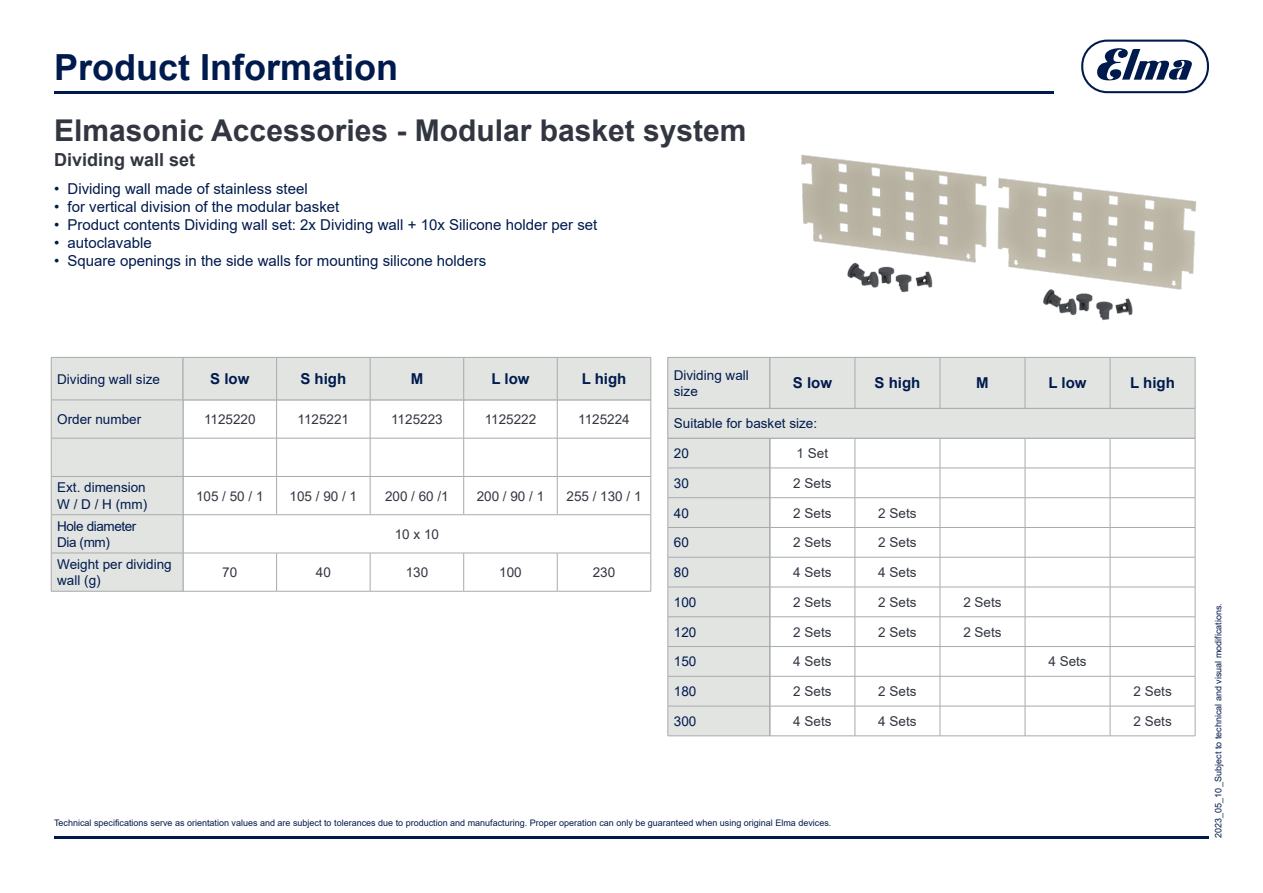
<style>
.page{position:relative;width:1263px;height:893px;background:#fff}
.page>*{position:absolute;margin:0;border:0;box-sizing:border-box;transform-origin:0 0}
.t1{font:700 36px "Arial";color:#001a4d}
.Arial_20_Bold_Grey{font:700 30px "Arial";color:#323640}
.Arial_12_Bold_Grey_I{font:700 18px "Arial";color:#323640}
.Arial_11_Reg_Blue{font:15px "Arial";color:#001a4d}
.Arial_10_Bold_Blue_M{font:700 15px "Arial";color:#001a4d}
.Arial_9_Reg_Grey_Mit{font:13.5px "Arial";color:#323640}
.Arial_9_Reg_Blue_Lin{font:13.5px/16.2px "Arial";color:#001a4d}
.Arial_14_Reg_Grey_Mi{font:13.5px "Arial";color:#323640}
.Arial_10_Bold_Blue_M-2{font:13.5px "Arial";color:#001a4d}
.Arial_9_Reg_Blue_Lin-2{font:13.5px "Arial";letter-spacing:-.03em;color:#001a4d}
.Arial_6_Reg_Blue{font:9px "Arial";color:#001a4d}
</style>
<div class="page">
<svg style="left:1081px;top:40px;width:128px;height:53px"></svg>
<hr style="left:54px;top:91px;width:999px;height:2px;background:#001a4d">
<hr style="left:54px;top:837px;width:1155px;height:2px;background:#001a4d">
<hr style="left:183px;top:591px;width:94px;height:1px;background:#a8abac">
<hr style="left:277px;top:591px;width:93px;height:1px;background:#a8abac">
<hr style="left:370px;top:591px;width:94px;height:1px;background:#a8abac">
<hr style="left:464px;top:591px;width:93px;height:1px;background:#a8abac">
<hr style="left:557px;top:591px;width:94px;height:1px;background:#a8abac">
<hr style="left:668px;top:736px;width:102px;height:1px;background:#a8abac">
<hr style="left:770px;top:736px;width:85px;height:1px;background:#a8abac">
<hr style="left:855px;top:736px;width:85px;height:1px;background:#a8abac">
<hr style="left:940px;top:736px;width:85px;height:1px;background:#a8abac">
<hr style="left:1025px;top:736px;width:85px;height:1px;background:#a8abac">
<hr style="left:1110px;top:736px;width:85px;height:1px;background:#a8abac">
<img style="left:801px;top:154px;width:395px;height:167px">
<hr style="left:51px;top:591px;width:132px;height:1px;background:#a8abac">
<svg style="left:51px;top:357px;width:600px;height:234px"></svg>
<hr style="left:183px;top:357px;width:94px;height:1px;background:#a8abac">
<hr style="left:183px;top:358px;width:1px;height:42px;background:#a8abac">
<hr style="left:277px;top:357px;width:93px;height:1px;background:#a8abac">
<hr style="left:276px;top:358px;width:1px;height:42px;background:#a8abac">
<hr style="left:370px;top:357px;width:94px;height:1px;background:#a8abac">
<hr style="left:370px;top:358px;width:1px;height:42px;background:#a8abac">
<hr style="left:464px;top:357px;width:93px;height:1px;background:#a8abac">
<hr style="left:463px;top:358px;width:1px;height:42px;background:#a8abac">
<hr style="left:557px;top:357px;width:94px;height:1px;background:#a8abac">
<hr style="left:557px;top:358px;width:1px;height:42px;background:#a8abac">
<hr style="left:650px;top:358px;width:1px;height:42px;background:#a8abac">
<hr style="left:183px;top:400px;width:94px;height:1px;background:#a8abac">
<hr style="left:277px;top:400px;width:93px;height:1px;background:#a8abac">
<hr style="left:370px;top:400px;width:94px;height:1px;background:#a8abac">
<hr style="left:464px;top:400px;width:93px;height:1px;background:#a8abac">
<hr style="left:557px;top:400px;width:94px;height:1px;background:#a8abac">
<svg style="left:667px;top:357px;width:529px;height:379px"></svg>
<hr style="left:668px;top:438px;width:527px;height:1px;background:#a8abac">
<h1 class="t1" style="left:54px;top:42px;width:346px">Product Information</h1>
<p class="Arial_20_Bold_Grey" style="left:54px;top:109px;width:694px">Elmasonic Accessories - Modular basket system</p>
<p class="Arial_11_Reg_Blue" style="left:54px;top:178px;width:255px">• Dividing wall made of stainless steel</p>
<p class="Arial_11_Reg_Blue" style="left:54px;top:196px;width:287px">• for vertical division of the modular basket</p>
<p class="Arial_11_Reg_Blue" style="left:54px;top:214px;width:545px">• Product contents Dividing wall set: 2x Dividing wall + 10x Silicone holder per set</p>
<p class="Arial_11_Reg_Blue" style="left:54px;top:232px;width:99px">• autoclavable</p>
<p class="Arial_11_Reg_Blue" style="left:54px;top:250px;width:434px">• Square openings in the side walls for mounting silicone holders</p>
<p class="Arial_12_Bold_Grey_I" style="left:54px;top:147px;width:143px">Dividing wall set</p>
<p class="Arial_9_Reg_Blue_Lin" style="left:57px;top:371px;width:104px">Dividing wall size</p>
<p class="Arial_9_Reg_Blue_Lin" style="left:57px;top:411px;width:86px">Order number</p>
<p class="Arial_9_Reg_Blue_Lin" style="left:57px;top:479px;width:90px">Ext. dimension</p>
<p class="Arial_9_Reg_Blue_Lin" style="left:57px;top:496px;width:91px">W / D / H (mm)</p>
<p class="Arial_9_Reg_Blue_Lin-2" style="left:57px;top:517px;width:81px">Hole diameter</p>
<p class="Arial_9_Reg_Blue_Lin" style="left:57px;top:534px;width:54px">Dia (mm)</p>
<p class="Arial_9_Reg_Blue_Lin" style="left:57px;top:556px;width:116px">Weight per dividing wall (g)</p>
<p class="Arial_9_Reg_Blue_Lin" style="left:674px;top:367px;width:77px">Dividing wall size</p>
<p class="Arial_10_Bold_Blue_M" style="left:210px;top:368px;width:41px">S low</p>
<p class="Arial_10_Bold_Blue_M" style="left:300px;top:368px;width:47px">S high</p>
<p class="Arial_10_Bold_Blue_M" style="left:411px;top:368px;width:14px">M</p>
<p class="Arial_10_Bold_Blue_M" style="left:491px;top:368px;width:40px">L low</p>
<p class="Arial_10_Bold_Blue_M" style="left:582px;top:368px;width:46px">L high</p>
<p class="Arial_10_Bold_Blue_M" style="left:793px;top:372px;width:41px">S low</p>
<p class="Arial_10_Bold_Blue_M" style="left:874px;top:372px;width:47px">S high</p>
<p class="Arial_10_Bold_Blue_M" style="left:976px;top:372px;width:14px">M</p>
<p class="Arial_10_Bold_Blue_M" style="left:1048px;top:372px;width:40px">L low</p>
<p class="Arial_10_Bold_Blue_M" style="left:1130px;top:372px;width:46px">L high</p>
<p class="Arial_10_Bold_Blue_M-2" style="left:674px;top:414px;width:145px">Suitable for basket size:</p>
<p class="Arial_9_Reg_Grey_Mit" style="left:204px;top:410px;width:53px">1125220</p>
<p class="Arial_9_Reg_Grey_Mit" style="left:298px;top:410px;width:53px">1125221</p>
<p class="Arial_9_Reg_Grey_Mit" style="left:391px;top:410px;width:53px">1125223</p>
<p class="Arial_9_Reg_Grey_Mit" style="left:485px;top:410px;width:53px">1125222</p>
<p class="Arial_9_Reg_Grey_Mit" style="left:578px;top:410px;width:53px">1125224</p>
<p class="Arial_9_Reg_Grey_Mit" style="left:196px;top:486px;width:69px">105 / 50 / 1</p>
<p class="Arial_9_Reg_Grey_Mit" style="left:290px;top:486px;width:69px">105 / 90 / 1</p>
<p class="Arial_9_Reg_Grey_Mit" style="left:385px;top:486px;width:65px">200 / 60 /1</p>
<p class="Arial_9_Reg_Grey_Mit" style="left:477px;top:486px;width:69px">200 / 90 / 1</p>
<p class="Arial_9_Reg_Grey_Mit" style="left:566px;top:486px;width:77px">255 / 130 / 1</p>
<p class="Arial_9_Reg_Grey_Mit" style="left:395px;top:525px;width:46px">10 x 10</p>
<p class="Arial_9_Reg_Grey_Mit" style="left:222px;top:563px;width:17px">70</p>
<p class="Arial_9_Reg_Grey_Mit" style="left:316px;top:563px;width:17px">40</p>
<p class="Arial_9_Reg_Grey_Mit" style="left:406px;top:563px;width:24px">130</p>
<p class="Arial_9_Reg_Grey_Mit" style="left:499px;top:563px;width:24px">100</p>
<p class="Arial_9_Reg_Grey_Mit" style="left:593px;top:563px;width:24px">230</p>
<p class="Arial_9_Reg_Blue_Lin" style="left:674px;top:445px;width:17px">20</p>
<p class="Arial_9_Reg_Blue_Lin" style="left:674px;top:475px;width:17px">30</p>
<p class="Arial_9_Reg_Blue_Lin" style="left:674px;top:505px;width:17px">40</p>
<p class="Arial_9_Reg_Blue_Lin" style="left:674px;top:534px;width:17px">60</p>
<p class="Arial_9_Reg_Blue_Lin" style="left:674px;top:564px;width:17px">80</p>
<p class="Arial_9_Reg_Blue_Lin" style="left:674px;top:594px;width:24px">100</p>
<p class="Arial_9_Reg_Blue_Lin" style="left:674px;top:624px;width:24px">120</p>
<p class="Arial_9_Reg_Blue_Lin" style="left:674px;top:653px;width:24px">150</p>
<p class="Arial_9_Reg_Blue_Lin" style="left:674px;top:683px;width:24px">180</p>
<p class="Arial_9_Reg_Blue_Lin" style="left:674px;top:713px;width:24px">300</p>
<p class="Arial_9_Reg_Grey_Mit" style="left:797px;top:444px;width:33px">1 Set</p>
<p class="Arial_9_Reg_Grey_Mit" style="left:793px;top:474px;width:40px">2 Sets</p>
<p class="Arial_9_Reg_Grey_Mit" style="left:793px;top:503px;width:40px">2 Sets</p>
<p class="Arial_9_Reg_Grey_Mit" style="left:878px;top:503px;width:40px">2 Sets</p>
<p class="Arial_9_Reg_Grey_Mit" style="left:793px;top:533px;width:40px">2 Sets</p>
<p class="Arial_9_Reg_Grey_Mit" style="left:878px;top:533px;width:40px">2 Sets</p>
<p class="Arial_14_Reg_Grey_Mi" style="left:793px;top:563px;width:40px">4 Sets</p>
<p class="Arial_14_Reg_Grey_Mi" style="left:878px;top:563px;width:40px">4 Sets</p>
<p class="Arial_14_Reg_Grey_Mi" style="left:793px;top:593px;width:40px">2 Sets</p>
<p class="Arial_14_Reg_Grey_Mi" style="left:878px;top:593px;width:40px">2 Sets</p>
<p class="Arial_14_Reg_Grey_Mi" style="left:963px;top:593px;width:40px">2 Sets</p>
<p class="Arial_14_Reg_Grey_Mi" style="left:793px;top:623px;width:40px">2 Sets</p>
<p class="Arial_14_Reg_Grey_Mi" style="left:878px;top:623px;width:40px">2 Sets</p>
<p class="Arial_14_Reg_Grey_Mi" style="left:963px;top:623px;width:40px">2 Sets</p>
<p class="Arial_14_Reg_Grey_Mi" style="left:793px;top:652px;width:40px">4 Sets</p>
<p class="Arial_14_Reg_Grey_Mi" style="left:1048px;top:652px;width:40px">4 Sets</p>
<p class="Arial_14_Reg_Grey_Mi" style="left:793px;top:682px;width:40px">2 Sets</p>
<p class="Arial_14_Reg_Grey_Mi" style="left:878px;top:682px;width:40px">2 Sets</p>
<p class="Arial_14_Reg_Grey_Mi" style="left:1133px;top:682px;width:40px">2 Sets</p>
<p class="Arial_14_Reg_Grey_Mi" style="left:793px;top:712px;width:40px">4 Sets</p>
<p class="Arial_14_Reg_Grey_Mi" style="left:878px;top:712px;width:40px">4 Sets</p>
<p class="Arial_14_Reg_Grey_Mi" style="left:1133px;top:712px;width:40px">2 Sets</p>
<p class="Arial_6_Reg_Blue" style="left:54px;top:817px;width:778px">.</p>
<p class="Arial_6_Reg_Blue" style="left:1212px;top:838px;width:236px;rotate:-90deg">2023_05_10_Subject to technical and visual modifications.</p>
</div>
